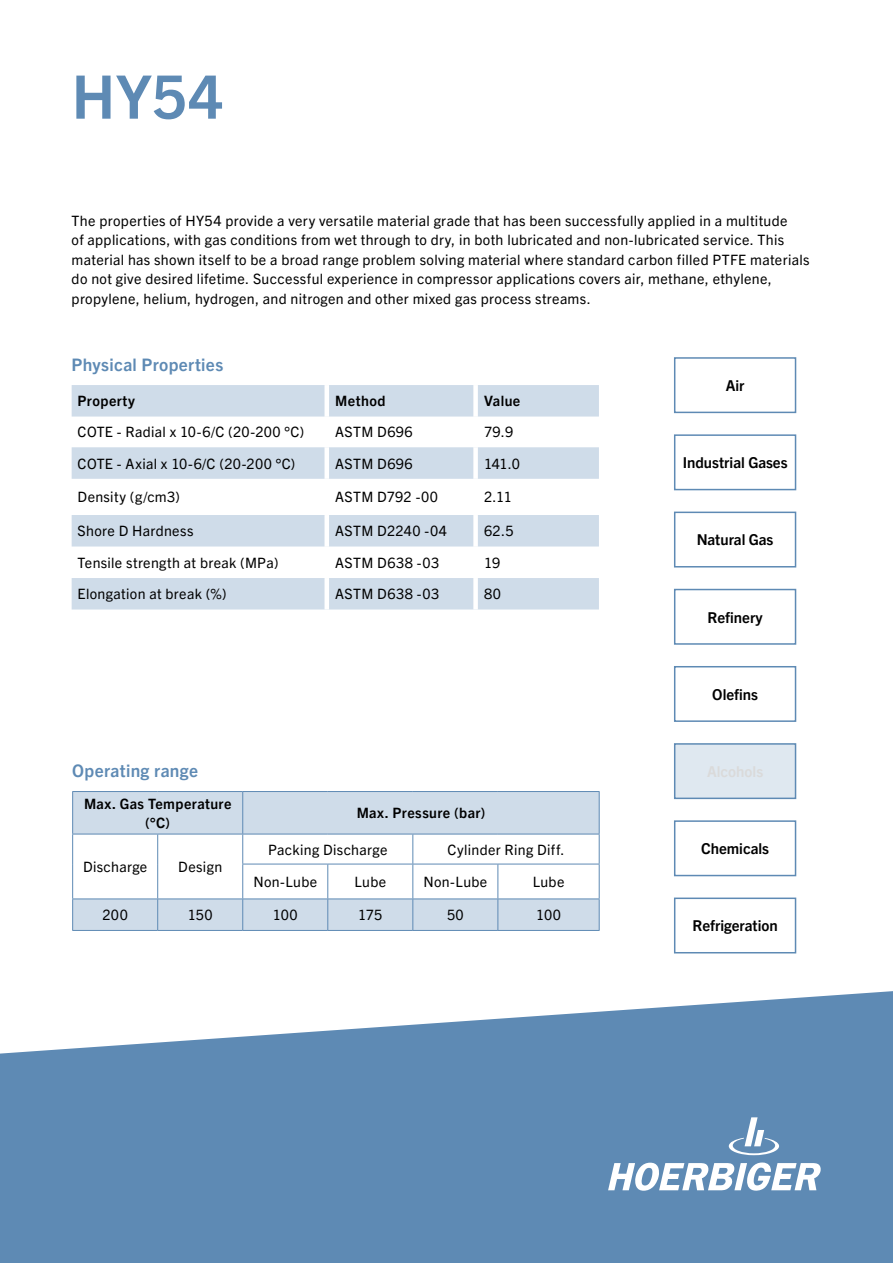
<style>
.page{position:relative;width:893px;height:1263px;background:#fff}
.page>*{position:absolute;margin:0;border:0;box-sizing:border-box;transform-origin:0 0}
.t1{font:700 60px "Trade Gothic Next LT Pro";color:#5e8ab4}
.t2{font:700 17.25px "Trade Gothic Next LT Pro";letter-spacing:.02em;color:#5e8ab4}
.t3{font:700 15px "Trade Gothic Next LT Pro";color:#000}
.t4{font:700 15px "Trade Gothic Next LT Pro";color:#dadada}
.t5{font:14.25px/19.5px "Trade Gothic Next LT Pro";letter-spacing:.025em;color:#000}
.t6{font:700 14.25px/19.5px "Trade Gothic Next LT Pro";letter-spacing:.03em;color:#000;text-align:center}
</style>
<div class="page">
<svg style="left:0;top:991px;width:893px;height:272px;background:#7197bc"></svg>
<svg style="left:729px;top:1117px;width:50px;height:38px"></svg>
<svg style="left:608px;top:1162px;width:213px;height:29px"></svg>
<svg style="left:72px;top:385px;width:527px;height:224px;fill:#cfdce9"></svg>
<hr style="left:325px;top:385px;width:4px;height:32px;background:#fff">
<div style="left:473px;top:385px;width:5px;height:32px;background:#fff"></div>
<hr style="left:325px;top:417px;width:4px;height:30px;background:#fff">
<div style="left:473px;top:417px;width:5px;height:30px;background:#fff"></div>
<hr style="left:325px;top:447px;width:4px;height:32px;background:#fff">
<div style="left:473px;top:447px;width:5px;height:32px;background:#fff"></div>
<hr style="left:325px;top:479px;width:4px;height:36px;background:#fff">
<div style="left:473px;top:479px;width:5px;height:36px;background:#fff"></div>
<hr style="left:325px;top:515px;width:4px;height:31px;background:#fff">
<div style="left:473px;top:515px;width:5px;height:31px;background:#fff"></div>
<hr style="left:325px;top:546px;width:4px;height:32px;background:#fff">
<div style="left:473px;top:546px;width:5px;height:32px;background:#fff"></div>
<hr style="left:325px;top:578px;width:4px;height:31px;background:#fff">
<div style="left:473px;top:578px;width:5px;height:31px;background:#fff"></div>
<div style="left:73px;top:792px;width:526px;height:42px;background:#cfdce9"></div>
<svg style="left:73px;top:864px;width:526px;height:66px"></svg>
<hr style="left:72px;top:792px;width:1px;height:42px;background:#5e8ab4">
<hr style="left:72px;top:791px;width:86px;height:1px;background:#5e8ab4">
<hr style="left:158px;top:791px;width:85px;height:1px;background:#5e8ab4">
<hr style="left:72px;top:834px;width:86px;height:1px;background:#5e8ab4">
<hr style="left:243px;top:791px;width:85px;height:1px;background:#5e8ab4">
<hr style="left:328px;top:791px;width:85px;height:1px;background:#5e8ab4">
<hr style="left:413px;top:791px;width:85px;height:1px;background:#5e8ab4">
<hr style="left:498px;top:791px;width:102px;height:1px;background:#5e8ab4">
<hr style="left:242px;top:792px;width:1px;height:42px;background:#5e8ab4">
<hr style="left:599px;top:792px;width:1px;height:42px;background:#5e8ab4">
<hr style="left:158px;top:834px;width:85px;height:1px;background:#5e8ab4">
<hr style="left:243px;top:834px;width:85px;height:1px;background:#5e8ab4">
<hr style="left:328px;top:834px;width:85px;height:1px;background:#5e8ab4">
<hr style="left:413px;top:834px;width:85px;height:1px;background:#5e8ab4">
<hr style="left:498px;top:834px;width:102px;height:1px;background:#5e8ab4">
<hr style="left:72px;top:834px;width:1px;height:30px;background:#5e8ab4">
<hr style="left:72px;top:864px;width:1px;height:34px;background:#5e8ab4">
<hr style="left:157px;top:834px;width:1px;height:30px;background:#5e8ab4">
<hr style="left:157px;top:864px;width:1px;height:34px;background:#5e8ab4">
<hr style="left:242px;top:834px;width:1px;height:30px;background:#5e8ab4">
<hr style="left:412px;top:834px;width:1px;height:30px;background:#5e8ab4">
<hr style="left:599px;top:834px;width:1px;height:30px;background:#5e8ab4">
<hr style="left:242px;top:864px;width:1px;height:34px;background:#5e8ab4">
<hr style="left:242px;top:864px;width:86px;height:1px;background:#5e8ab4">
<hr style="left:327px;top:864px;width:1px;height:34px;background:#5e8ab4">
<hr style="left:328px;top:864px;width:85px;height:1px;background:#5e8ab4">
<hr style="left:412px;top:864px;width:1px;height:34px;background:#5e8ab4">
<hr style="left:413px;top:864px;width:85px;height:1px;background:#5e8ab4">
<hr style="left:497px;top:864px;width:1px;height:34px;background:#5e8ab4">
<hr style="left:498px;top:864px;width:102px;height:1px;background:#5e8ab4">
<hr style="left:599px;top:864px;width:1px;height:34px;background:#5e8ab4">
<hr style="left:72px;top:899px;width:1px;height:31px;background:#5e8ab4">
<hr style="left:72px;top:898px;width:86px;height:1px;background:#5e8ab4">
<hr style="left:72px;top:930px;width:86px;height:1px;background:#5e8ab4">
<hr style="left:157px;top:899px;width:1px;height:31px;background:#5e8ab4">
<hr style="left:158px;top:898px;width:85px;height:1px;background:#5e8ab4">
<hr style="left:158px;top:930px;width:85px;height:1px;background:#5e8ab4">
<hr style="left:242px;top:899px;width:1px;height:31px;background:#5e8ab4">
<hr style="left:243px;top:898px;width:85px;height:1px;background:#5e8ab4">
<hr style="left:243px;top:930px;width:85px;height:1px;background:#5e8ab4">
<hr style="left:327px;top:899px;width:1px;height:31px;background:#5e8ab4">
<hr style="left:328px;top:898px;width:85px;height:1px;background:#5e8ab4">
<hr style="left:328px;top:930px;width:85px;height:1px;background:#5e8ab4">
<hr style="left:412px;top:899px;width:1px;height:31px;background:#5e8ab4">
<hr style="left:413px;top:898px;width:85px;height:1px;background:#5e8ab4">
<hr style="left:498px;top:898px;width:102px;height:1px;background:#5e8ab4">
<hr style="left:497px;top:899px;width:1px;height:31px;background:#5e8ab4">
<hr style="left:599px;top:899px;width:1px;height:31px;background:#5e8ab4">
<hr style="left:413px;top:930px;width:85px;height:1px;background:#5e8ab4">
<hr style="left:498px;top:930px;width:102px;height:1px;background:#5e8ab4">
<div style="left:674px;top:434px;width:122px;height:56px;border:2px solid #5e8ab4"></div>
<div style="left:674px;top:512px;width:122px;height:55px;border:2px solid #5e8ab4"></div>
<div style="left:674px;top:589px;width:122px;height:56px;border:2px solid #5e8ab4"></div>
<div style="left:674px;top:820px;width:122px;height:56px;border:2px solid #5e8ab4"></div>
<div style="left:674px;top:666px;width:122px;height:56px;border:2px solid #5e8ab4"></div>
<div style="left:674px;top:357px;width:122px;height:56px;border:2px solid #5e8ab4"></div>
<div style="left:675px;top:744px;width:120px;height:54px;background:#dfe8f0"></div>
<div style="left:674px;top:743px;width:122px;height:56px;border:2px solid #5e8ab4"></div>
<div style="left:674px;top:897px;width:122px;height:56px;border:2px solid #5e8ab4"></div>
<h1 class="t1" style="left:72px;top:55px;width:153px">HY54</h1>
<p class="t5" style="left:72px;top:210px;width:739px">The properties of HY54 provide a very versatile material grade that has been successfully applied in a multitude<br>of applications, with gas conditions from wet through to dry, in both lubricated and non-lubricated service. This material has shown itself to be a broad range problem solving material where standard carbon filled PTFE materials do not give desired lifetime. Successful experience in compressor applications covers air, methane, ethylene, propylene, helium, hydrogen, and nitrogen and other mixed gas process streams.</p>
<p class="t2" style="left:72px;top:352px;width:153px">Physical Properties</p>
<p class="t6" style="left:78px;top:390px;width:59px">Property</p>
<p class="t6" style="left:335px;top:390px;width:52px">Method</p>
<p class="t6" style="left:484px;top:390px;width:38px">Value</p>
<p class="t5" style="left:78px;top:421px;width:228px">COTE - Radial x 10-6/C (20-200 °C)</p>
<p class="t5" style="left:335px;top:421px;width:79px">ASTM D696</p>
<p class="t5" style="left:484px;top:421px;width:31px">79.9</p>
<p class="t5" style="left:78px;top:453px;width:219px">COTE - Axial x 10-6/C (20-200 °C)</p>
<p class="t5" style="left:335px;top:453px;width:79px">ASTM D696</p>
<p class="t5" style="left:484px;top:453px;width:37px">141.0</p>
<p class="t5" style="left:78px;top:486px;width:104px">Density (g/cm3)</p>
<p class="t5" style="left:335px;top:486px;width:104px">ASTM D792 -00</p>
<p class="t5" style="left:484px;top:486px;width:29px">2.11</p>
<p class="t5" style="left:78px;top:520px;width:117px">Shore D Hardness</p>
<p class="t5" style="left:335px;top:520px;width:113px">ASTM D2240 -04</p>
<p class="t5" style="left:484px;top:520px;width:31px">62.5</p>
<p class="t5" style="left:78px;top:552px;width:202px">Tensile strength at break (MPa)</p>
<p class="t5" style="left:335px;top:552px;width:105px">ASTM D638 -03</p>
<p class="t5" style="left:484px;top:552px;width:18px">19</p>
<p class="t5" style="left:78px;top:583px;width:151px">Elongation at break (%)</p>
<p class="t5" style="left:335px;top:583px;width:105px">ASTM D638 -03</p>
<p class="t5" style="left:484px;top:583px;width:18px">80</p>
<p class="t2" style="left:72px;top:758px;width:127px">Operating range</p>
<p class="t6" style="left:84px;top:793px;width:149px">Max. Gas Temperature (°C)</p>
<p class="t6" style="left:357px;top:802px;width:130px">Max. Pressure (bar)</p>
<p class="t5" style="left:83px;top:856px;width:66px">Discharge</p>
<p class="t5" style="left:178px;top:856px;width:45px">Design</p>
<p class="t5" style="left:268px;top:839px;width:121px">Packing Discharge</p>
<p class="t5" style="left:448px;top:839px;width:118px">Cylinder Ring Diff.</p>
<p class="t5" style="left:253px;top:871px;width:65px">Non-Lube</p>
<p class="t5" style="left:354px;top:871px;width:33px">Lube</p>
<p class="t5" style="left:423px;top:871px;width:65px">Non-Lube</p>
<p class="t5" style="left:533px;top:871px;width:33px">Lube</p>
<p class="t5" style="left:103px;top:904px;width:27px">200</p>
<p class="t5" style="left:188px;top:904px;width:26px">150</p>
<p class="t5" style="left:273px;top:904px;width:26px">100</p>
<p class="t5" style="left:358px;top:904px;width:26px">175</p>
<p class="t5" style="left:447px;top:904px;width:18px">50</p>
<p class="t5" style="left:536px;top:904px;width:26px">100</p>
<p class="t3" style="left:726px;top:375px;width:20px">Air</p>
<p class="t3" style="left:683px;top:452px;width:106px">Industrial Gases</p>
<p class="t3" style="left:697px;top:529px;width:78px">Natural Gas</p>
<p class="t3" style="left:707px;top:607px;width:57px">Refinery</p>
<p class="t3" style="left:712px;top:684px;width:47px">Olefins</p>
<p class="t4" style="left:707px;top:761px;width:58px">Alcohols</p>
<p class="t3" style="left:701px;top:838px;width:69px">Chemicals</p>
<p class="t3" style="left:692px;top:915px;width:87px">Refrigeration</p>
</div>
